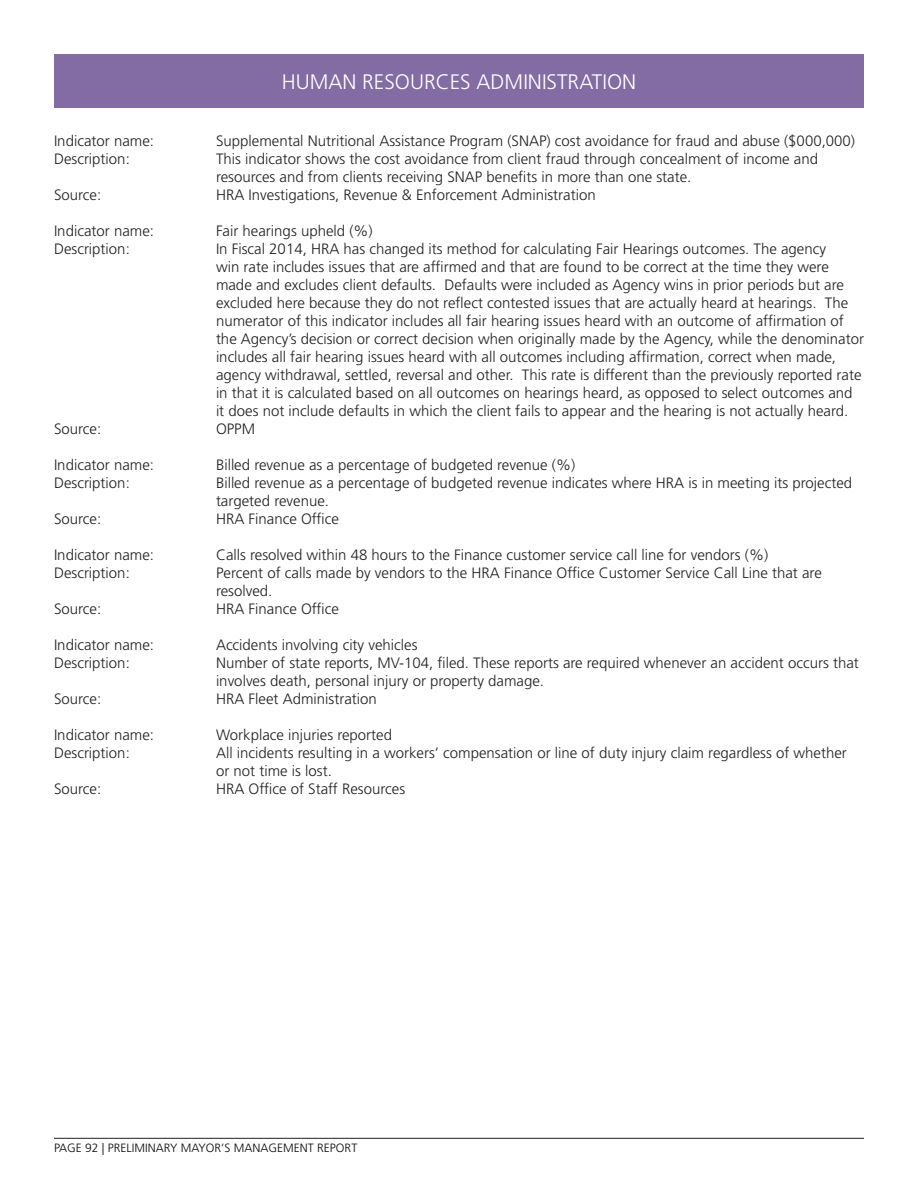
<style>
.page{position:relative;width:918px;height:1188px;background:#fff}
.page>*{position:absolute;margin:0;border:0;box-sizing:border-box;transform-origin:0 0}
.t1{font:300 21px "Frutiger LT Std";color:#fff}
.Indicator_Definition{font:300 15px/18px "Frutiger LT Std";color:#231f20}
.t2{font:300 12px "Frutiger LT Std";color:#09090b}
</style>
<div class="page">
<hr style="left:54px;top:1138px;width:810px;height:1px;background:#231f20">
<div style="left:54px;top:54px;width:810px;height:54px;background:#836ca4"></div>
<h1 class="t1" style="left:282px;top:70px;width:356px">HUMAN RESOURCES ADMINISTRATION</h1>
<p class="Indicator_Definition" style="left:54px;top:132px;width:102px">Indicator name:</p>
<p class="Indicator_Definition" style="left:216px;top:132px;width:641px">Supplemental Nutritional Assistance Program (SNAP) cost avoidance for fraud and abuse ($000,000)</p>
<p class="Indicator_Definition" style="left:54px;top:150px;width:77px">Description:</p>
<p class="Indicator_Definition" style="left:216px;top:150px;width:604px">This indicator shows the cost avoidance from client fraud through concealment of income and resources and from clients receiving SNAP benefits in more than one state.</p>
<p class="Indicator_Definition" style="left:54px;top:186px;width:49px">Source:</p>
<p class="Indicator_Definition" style="left:216px;top:186px;width:381px">HRA Investigations, Revenue &amp; Enforcement Administration</p>
<p class="Indicator_Definition" style="left:54px;top:222px;width:102px">Indicator name:</p>
<p class="Indicator_Definition" style="left:216px;top:222px;width:158px">Fair hearings upheld (%)</p>
<p class="Indicator_Definition" style="left:54px;top:240px;width:77px">Description:</p>
<p class="Indicator_Definition" style="left:216px;top:240px;width:650px">In Fiscal 2014, HRA has changed its method for calculating Fair Hearings outcomes. The agency<br>win rate includes issues that are affirmed and that are found to be correct at the time they were made and excludes client defaults. Defaults were included as Agency wins in prior periods but are excluded here because they do not reflect contested issues that are actually heard at hearings. The numerator of this indicator includes all fair hearing issues heard with an outcome of affirmation of the Agency’s decision or correct decision when originally made by the Agency, while the denominator includes all fair hearing issues heard with all outcomes including affirmation, correct when made, agency withdrawal, settled, reversal and other. This rate is different than the previously reported rate in that it is calculated based on all outcomes on hearings heard, as opposed to select outcomes and it does not include defaults in which the client fails to appear and the hearing is not actually heard.</p>
<p class="Indicator_Definition" style="left:54px;top:420px;width:49px">Source:</p>
<p class="Indicator_Definition" style="left:216px;top:420px;width:41px">OPPM</p>
<p class="Indicator_Definition" style="left:54px;top:456px;width:102px">Indicator name:</p>
<p class="Indicator_Definition" style="left:216px;top:456px;width:361px">Billed revenue as a percentage of budgeted revenue (%)</p>
<p class="Indicator_Definition" style="left:54px;top:474px;width:77px">Description:</p>
<p class="Indicator_Definition" style="left:216px;top:474px;width:638px">Billed revenue as a percentage of budgeted revenue indicates where HRA is in meeting its projected targeted revenue.</p>
<p class="Indicator_Definition" style="left:54px;top:510px;width:49px">Source:</p>
<p class="Indicator_Definition" style="left:216px;top:510px;width:125px">HRA Finance Office</p>
<p class="Indicator_Definition" style="left:54px;top:546px;width:102px">Indicator name:</p>
<p class="Indicator_Definition" style="left:216px;top:546px;width:554px">Calls resolved within 48 hours to the Finance customer service call line for vendors (%)</p>
<p class="Indicator_Definition" style="left:54px;top:564px;width:77px">Description:</p>
<p class="Indicator_Definition" style="left:216px;top:564px;width:607px">Percent of calls made by vendors to the HRA Finance Office Customer Service Call Line that are resolved.</p>
<p class="Indicator_Definition" style="left:54px;top:600px;width:49px">Source:</p>
<p class="Indicator_Definition" style="left:216px;top:600px;width:125px">HRA Finance Office</p>
<p class="Indicator_Definition" style="left:54px;top:636px;width:102px">Indicator name:</p>
<p class="Indicator_Definition" style="left:216px;top:636px;width:203px">Accidents involving city vehicles</p>
<p class="Indicator_Definition" style="left:54px;top:654px;width:77px">Description:</p>
<p class="Indicator_Definition" style="left:216px;top:654px;width:644px">Number of state reports, MV-104, filed. These reports are required whenever an accident occurs that involves death, personal injury or property damage.</p>
<p class="Indicator_Definition" style="left:54px;top:690px;width:49px">Source:</p>
<p class="Indicator_Definition" style="left:216px;top:690px;width:162px">HRA Fleet Administration</p>
<p class="Indicator_Definition" style="left:54px;top:726px;width:102px">Indicator name:</p>
<p class="Indicator_Definition" style="left:216px;top:726px;width:178px">Workplace injuries reported</p>
<p class="Indicator_Definition" style="left:54px;top:744px;width:77px">Description:</p>
<p class="Indicator_Definition" style="left:216px;top:744px;width:632px">All incidents resulting in a workers’ compensation or line of duty injury claim regardless of whether or not time is lost.</p>
<p class="Indicator_Definition" style="left:54px;top:780px;width:49px">Source:</p>
<p class="Indicator_Definition" style="left:216px;top:780px;width:191px">HRA Office of Staff Resources</p>
<p class="t2" style="left:54px;top:1141px;width:305px">PAGE 92 | PRELIMINARY MAYOR’S MANAGEMENT REPORT</p>
</div>
